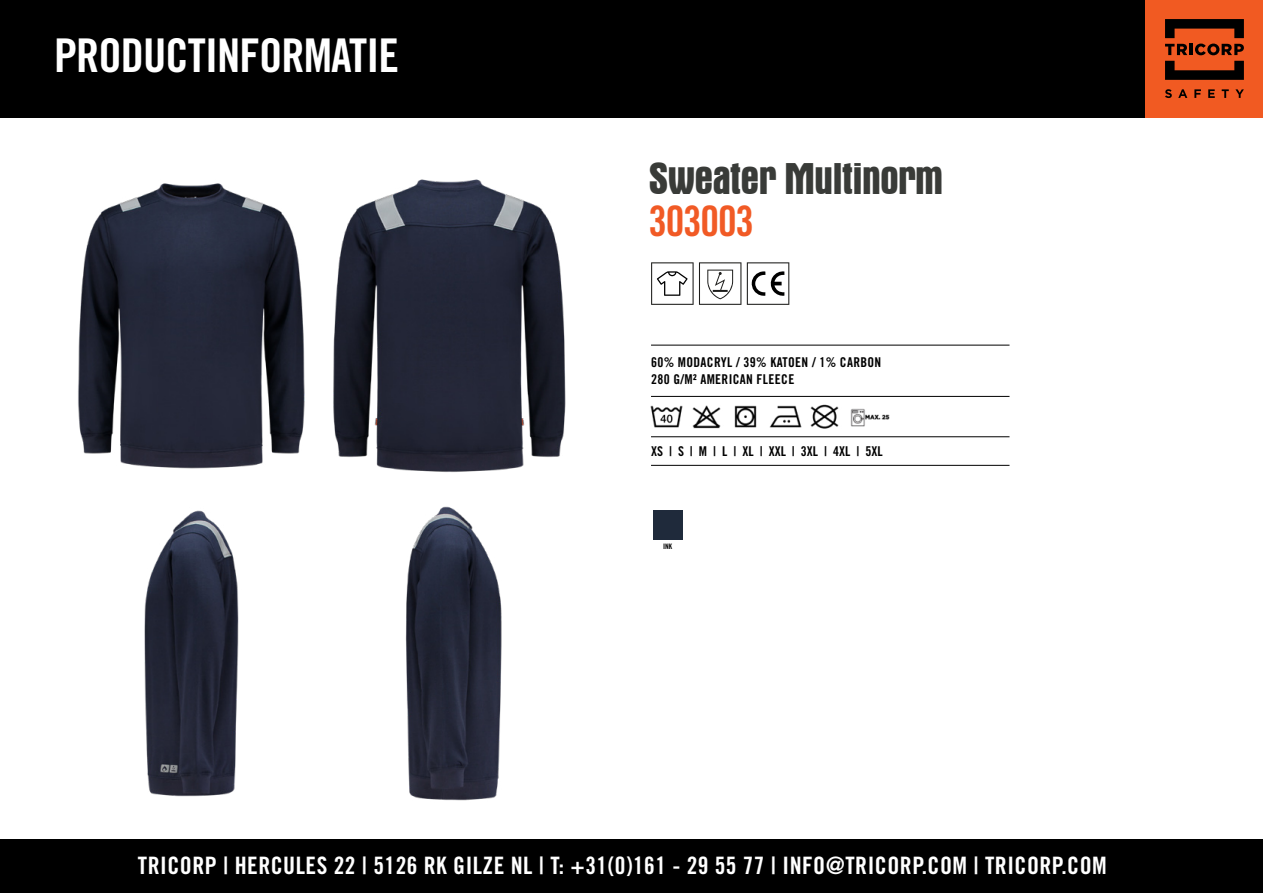
<style>
.page{position:relative;width:1263px;height:893px;background:#fff}
.page>*{position:absolute;margin:0;border:0;box-sizing:border-box;transform-origin:0 0}
.t1{font:46.5px "Trade Gothic LT Std Bd Cn 20";letter-spacing:-.02em;color:#fff}
.t2{font:700 condensed 45px "Aurora BT";letter-spacing:-.025em;color:#393b38}
.t3{font:42px "Trade Gothic LT Std Bd Cn 20";letter-spacing:-.03em;color:#f15a25}
.t4{font:24px "Trade Gothic LT Std Bd Cn 20";letter-spacing:.02em;color:#fff}
.t5{font:13.5px/16.5px "Trade Gothic LT Std Bd Cn 20";letter-spacing:.025em;color:#000}
.t6{font:13.5px "Trade Gothic LT Std Bd Cn 20";color:#000}
.t7{font:7.5px "Trade Gothic LT Std Bd Cn 20";color:#000}
</style>
<div class="page">
<div style="left:0;top:0;width:1263px;height:117px;background:#000"></div>
<div style="left:1146px;top:0;width:117px;height:117px;background:#f15a22"></div>
<svg style="left:1165px;top:44px;width:79px;height:11px"></svg>
<svg style="left:1165px;top:19px;width:79px;height:19px"></svg>
<svg style="left:1165px;top:61px;width:79px;height:19px"></svg>
<svg style="left:1165px;top:89px;width:7px;height:9px"></svg>
<svg style="left:1178px;top:89px;width:9px;height:9px"></svg>
<svg style="left:1194px;top:89px;width:7px;height:9px"></svg>
<svg style="left:1208px;top:89px;width:7px;height:9px"></svg>
<svg style="left:1222px;top:89px;width:7px;height:9px"></svg>
<svg style="left:1235px;top:89px;width:9px;height:9px"></svg>
<div style="left:0;top:839px;width:1263px;height:54px;background:#000"></div>
<img style="left:78px;top:183px;width:221px;height:286px">
<img style="left:299px;top:179px;width:267px;height:293px">
<hr style="left:651px;top:345px;width:358px;height:1px;background:#000">
<hr style="left:651px;top:396px;width:358px;height:1px;background:#000">
<hr style="left:651px;top:436px;width:358px;height:1px;background:#000">
<hr style="left:651px;top:465px;width:358px;height:1px;background:#000">
<img style="left:650px;top:405px;width:33px;height:23px">
<img style="left:692px;top:405px;width:29px;height:24px">
<img style="left:734px;top:405px;width:23px;height:23px">
<img style="left:769px;top:405px;width:33px;height:23px">
<img style="left:810px;top:404px;width:29px;height:25px">
<img style="left:851px;top:408px;width:39px;height:18px">
<img style="left:653px;top:510px;width:29px;height:29px">
<svg style="left:651px;top:262px;width:90px;height:43px"></svg>
<svg style="left:747px;top:262px;width:42px;height:43px"></svg>
<img style="left:144px;top:510px;width:95px;height:287px">
<img style="left:405px;top:506px;width:97px;height:295px">
<h1 class="t1" style="left:54px;top:28px;width:347px">PRODUCTINFORMATIE</h1>
<h2 class="t2" style="left:648px;top:153px;width:296px">Sweater Multinorm</h2>
<h3 class="t3" style="left:648px;top:196px;width:107px">303003</h3>
<p class="t5" style="left:651px;top:354px;width:232px">60% MODACRYL / 39% KATOEN / 1% CARBON<br>280 G/M² AMERICAN FLEECE</p>
<p class="t6" style="left:651px;top:443px;width:233px">XS | S | M | L | XL | XXL | 3XL | 4XL | 5XL</p>
<p class="t7" style="left:663px;top:542px;width:11px">INK</p>
<p class="t4" style="left:138px;top:851px;width:970px">TRICORP | HERCULES 22 | 5126 RK GILZE NL | T: +31(0)161 - 29 55 77 | INFO@TRICORP.COM | TRICORP.COM</p>
</div>
